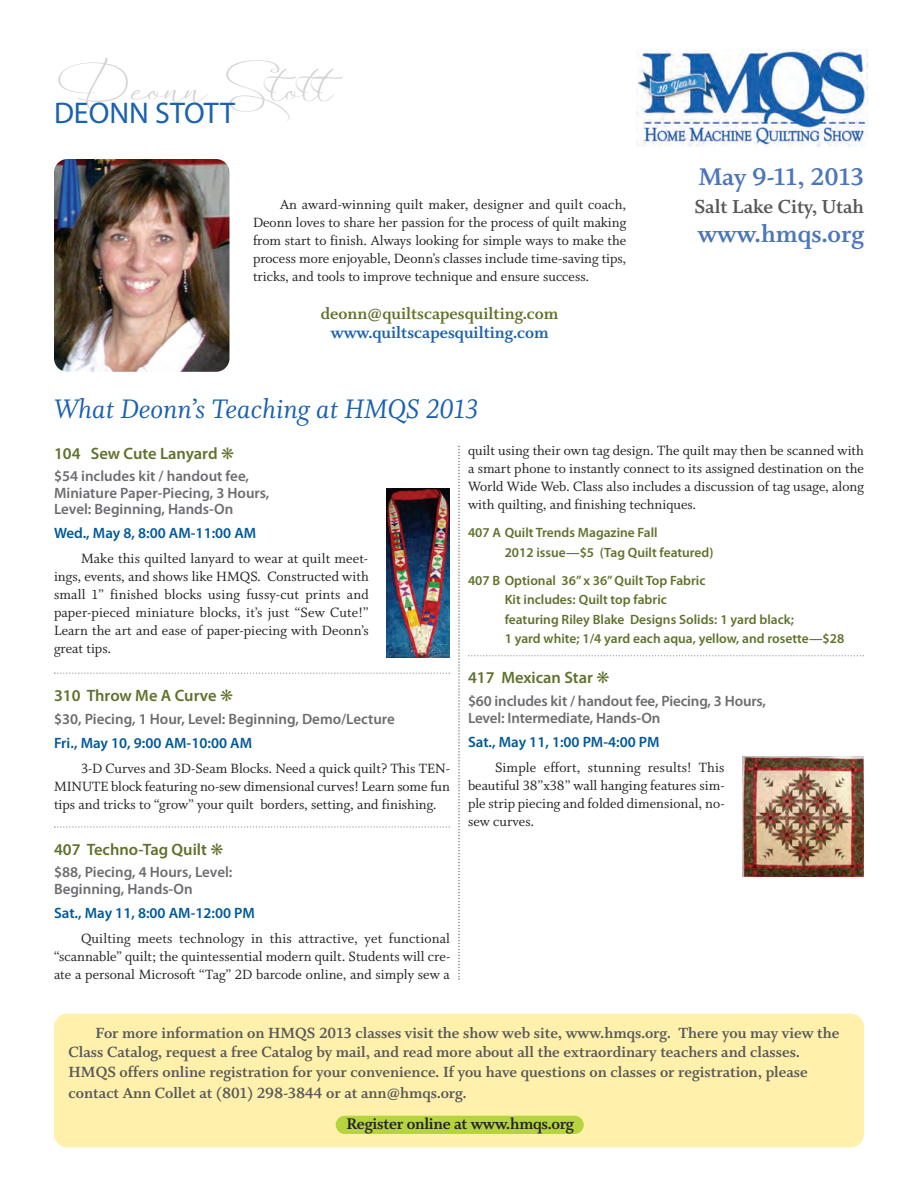
<style>
.page{position:relative;width:918px;height:1188px;background:#fff}
.page>*{position:absolute;margin:0;border:0;box-sizing:border-box;transform-origin:0 0}
.t1{font:300 36px "Always";color:#d1d2d4}
.t2{font:30px "Whitman Italic LF";color:#1a61af}
.t3{font:30px "Myriad";color:#1a61af}
.t4{font:27px "Whitman Bold LF";color:#4c75bb}
.t5{font:21px "Whitman Bold LF";color:#57585a}
.t6{font:18px "Whitman Bold LF";color:#5f722c}
.t7{font:18px "Whitman Bold LF";color:#1a61af}
.t8{font:17.25px "Whitman Bold LF";letter-spacing:-.015em;color:#231f20}
.t9{font:16.5px/20.1px "Whitman Bold LF";color:#57585a}
.t10{font:600 16.5px "Myriad Pro";color:#5f722c}
.t11{font:15px/18px "Whitman Roman LF";color:#231f20;text-align:justify}
.t12{font:600 15px/16.5px "Myriad Pro";color:#6c6d70}
.t13{font:600 15px "Myriad Pro";color:#01599a}
.t14{font:600 13.5px/19.5px "Myriad Pro";color:#5f722c}
</style>
<div class="page">
<img style="left:636px;top:50px;width:231px;height:97px">
<div style="left:54px;top:1014px;width:810px;height:133px;background:#fff1ab;border-radius:14px"></div>
<div style="left:336px;top:1116px;width:248px;height:18px;background:#b6d43e;border-radius:9px"></div>
<img style="left:54px;top:159px;width:176px;height:213px;border-radius:14px">
<svg style="left:54px;top:672px;width:396px;height:2px"></svg>
<svg style="left:54px;top:826px;width:396px;height:2px"></svg>
<svg style="left:468px;top:655px;width:396px;height:1px"></svg>
<svg style="left:458px;top:446px;width:2px;height:534px"></svg>
<img style="left:743px;top:756px;width:121px;height:121px">
<img style="left:387px;top:488px;width:63px;height:169px">
<h1 class="t1" style="left:54px;top:66px;width:279px">Deonn Stott</h1>
<h2 class="t3" style="left:54px;top:102px;width:182px">DEONN STOTT</h2>
<p class="t11" style="left:253px;top:195px;width:375px;text-indent:27px">An award-winning quilt maker, designer and quilt coach, Deonn loves to share her passion for the process of quilt making from start to finish. Always looking for simple ways to make the process more enjoyable, Deonn’s classes include time-saving tips, tricks, and tools to improve technique and ensure success.</p>
<p class="t6" style="left:321px;top:302px;width:239px">deonn@quiltscapesquilting.com</p>
<p class="t7" style="left:331px;top:321px;width:219px">www.quiltscapesquilting.com</p>
<h3 class="t4" style="left:698px;top:160px;width:167px">May 9-11, 2013</h3>
<h3 class="t5" style="left:694px;top:193px;width:171px">Salt Lake City, Utah</h3>
<h3 class="t4" style="left:698px;top:217px;width:168px">www.hmqs.org</h3>
<h2 class="t2" style="left:54px;top:390px;width:426px">What Deonn’s Teaching at HMQS 2013</h2>
<p class="t10" style="left:54px;top:447px;width:181px">104 Sew Cute Lanyard ❋</p>
<p class="t12" style="left:54px;top:469px;width:217px">$54 includes kit / handout fee,<br>Miniature Paper-Piecing, 3 Hours,<br>Level: Beginning, Hands-On</p>
<p class="t13" style="left:54px;top:528px;width:204px">Wed., May 8, 8:00 AM-11:00 AM</p>
<p class="t11" style="left:54px;top:549px;width:316px;text-indent:27px">Make this quilted lanyard to wear at quilt meet&shy;ings, events, and shows like HMQS. Constructed with small 1” finished blocks using fussy-cut prints and paper-pieced miniature blocks, it’s just “Sew Cute!” Learn the art and ease of paper-piecing with Deonn’s great tips.</p>
<p class="t10" style="left:54px;top:689px;width:180px">310 Throw Me A Curve ❋</p>
<p class="t12" style="left:54px;top:711px;width:342px">$30, Piecing, 1 Hour, Level: Beginning, Demo/Lecture</p>
<p class="t13" style="left:54px;top:737px;width:200px">Fri., May 10, 9:00 AM-10:00 AM</p>
<p class="t11" style="left:54px;top:758px;width:397px;text-indent:27px">3-D Curves and 3D-Seam Blocks. Need a quick quilt? This TEN-MINUTE block featuring no-sew dimensional curves! Learn some fun tips and tricks to “grow” your quilt borders, setting, and finishing.</p>
<p class="t10" style="left:54px;top:843px;width:171px">407 Techno-Tag Quilt ❋</p>
<p class="t12" style="left:54px;top:865px;width:180px">$88, Piecing, 4 Hours, Level:<br>Beginning, Hands-On</p>
<p class="t13" style="left:54px;top:907px;width:202px">Sat., May 11, 8:00 AM-12:00 PM</p>
<p class="t11" style="left:54px;top:929px;width:398px;text-indent:27px">Quilting meets technology in this attractive, yet functional “scannable” quilt; the quintessential modern quilt. Students will cre&shy;ate a personal Microsoft “Tag” 2D barcode online, and simply sew a</p>
<p class="t11" style="left:468px;top:441px;width:397px">quilt using their own tag design. The quilt may then be scanned with a smart phone to instantly connect to its assigned destination on the World Wide Web. Class also includes a discussion of tag usage, along with quilting, and finishing techniques.</p>
<p class="t14" style="left:505px;top:524px;width:210px;text-indent:-37px">407 A Quilt Trends Magazine Fall<br>2012 issue—$5 (Tag Quilt featured)</p>
<p class="t14" style="left:505px;top:572px;width:341px;text-indent:-37px">407 B Optional 36” x 36” Quilt Top Fabric<br>Kit includes: Quilt top fabric<br>featuring Riley Blake Designs Solids: 1 yard black;<br>1 yard white; 1/4 yard each aqua, yellow, and rosette—$28</p>
<p class="t10" style="left:468px;top:672px;width:143px">417 Mexican Star ❋</p>
<p class="t12" style="left:468px;top:694px;width:300px">$60 includes kit / handout fee, Piecing, 3 Hours,<br>Level: Intermediate, Hands-On</p>
<p class="t13" style="left:468px;top:736px;width:193px">Sat., May 11, 1:00 PM-4:00 PM</p>
<p class="t11" style="left:468px;top:757px;width:258px;text-indent:27px">Simple effort, stunning results! This beautiful 38”x38” wall hanging features sim&shy;ple strip piecing and folded dimensional, no&shy;sew curves.</p>
<p class="t9" style="left:69px;top:1022px;width:772px;text-indent:27px">For more information on HMQS 2013 classes visit the show web site, www.hmqs.org. There you may view the Class Catalog, request a free Catalog by mail, and read more about all the extraordinary teachers and classes.<br>HMQS offers online registration for your convenience. If you have questions on classes or registration, please contact Ann Collet at (801) 298-3844 or at ann@hmqs.org.</p>
<p class="t8" style="left:346px;top:1113px;width:229px">Register online at www.hmqs.org</p>
</div>
